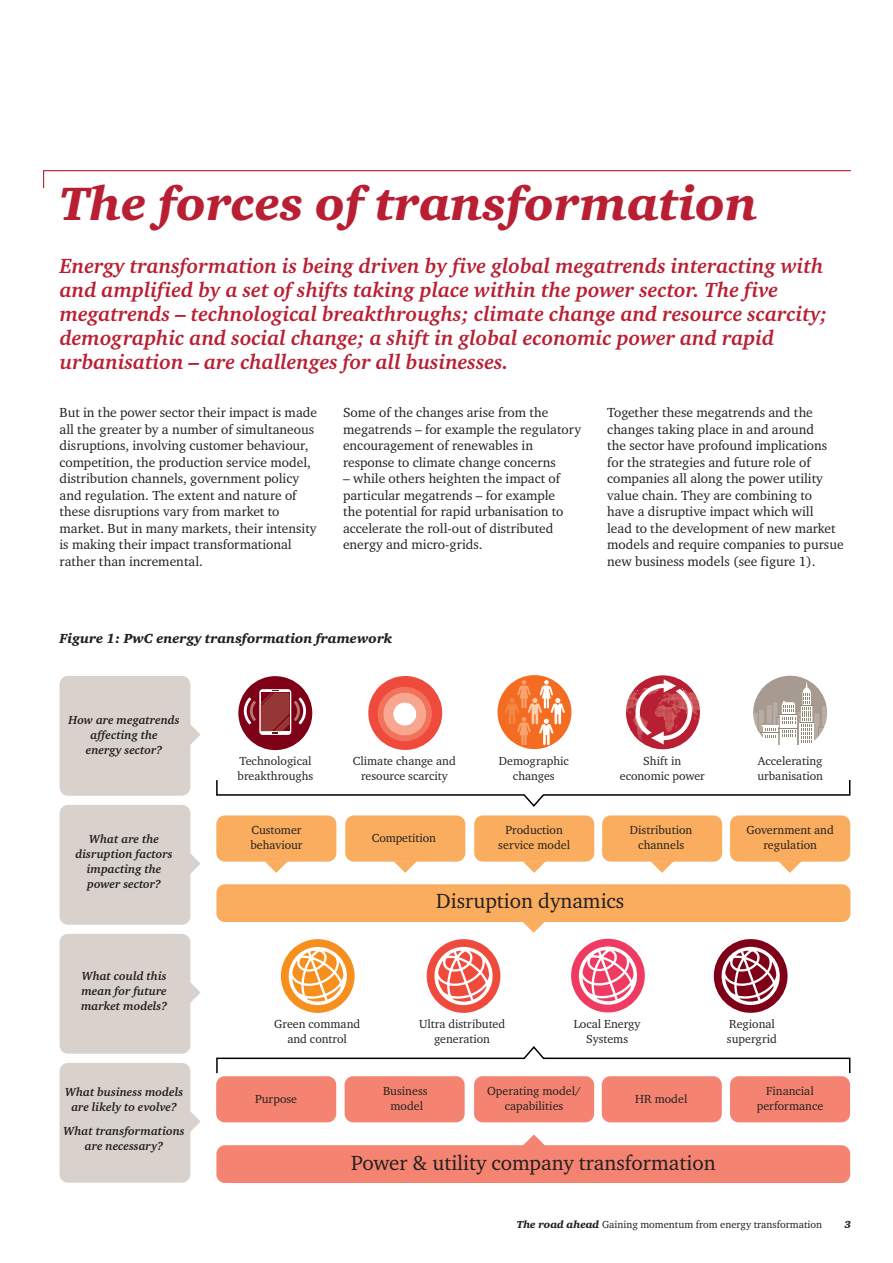
<style>
.page{position:relative;width:893px;height:1263px;background:#fff}
.page>*{position:absolute;margin:0;border:0;box-sizing:border-box;transform-origin:0 0}
.t1{font:48px "Charter ITC Blac Ital";color:#b91f33}
.t2{font:italic 700 21px/24px "Charter ITC";color:#b91f33}
.t3{font:21px "Charter ITC";color:#231f20}
.t4{font:13.5px/16.5px "Charter ITC";color:#231f20}
.t5{font:13.5px "Charter ITC Blac Ital";color:#231f20}
.t6{font:12px/15px "Charter ITC";color:#231f20;text-align:center}
.t7{font:italic 700 12px/15px "Charter ITC";color:#231f20;text-align:center}
.t8{font:10.5px "Charter ITC";color:#231f20}
.t9{font:10.5px "Charter ITC Blac Ital";color:#231f20}
.s1{font-family:"Charter ITC Blac Ital"}
</style>
<div class="page">
<svg style="left:523px;top:922px;width:22px;height:11px"></svg>
<div style="left:216px;top:884px;width:634px;height:38px;background:#faad5e;border-radius:9px"></div>
<div style="left:60px;top:676px;width:130px;height:120px;background:#d9d2cc;border-radius:9px"></div>
<svg style="left:43px;top:170px;width:808px;height:19px"></svg>
<div style="left:345px;top:815px;width:120px;height:47px;background:#faad5e;border-radius:9px"></div>
<svg style="left:394px;top:861px;width:23px;height:12px"></svg>
<div style="left:474px;top:815px;width:120px;height:47px;background:#faad5e;border-radius:9px"></div>
<svg style="left:523px;top:861px;width:23px;height:12px"></svg>
<div style="left:602px;top:815px;width:120px;height:47px;background:#faad5e;border-radius:9px"></div>
<svg style="left:651px;top:861px;width:23px;height:12px"></svg>
<div style="left:730px;top:815px;width:120px;height:47px;background:#faad5e;border-radius:9px"></div>
<svg style="left:778px;top:861px;width:24px;height:12px"></svg>
<svg style="left:523px;top:1134px;width:22px;height:11px"></svg>
<svg style="left:190px;top:723px;width:11px;height:23px"></svg>
<div style="left:216px;top:815px;width:120px;height:47px;background:#faad5e;border-radius:9px"></div>
<svg style="left:497px;top:675px;width:75px;height:75px"></svg>
<svg style="left:625px;top:675px;width:76px;height:75px"></svg>
<img style="left:637px;top:729px;width:34px;height:8px">
<img style="left:626px;top:710px;width:70px;height:1px">
<img style="left:626px;top:699px;width:73px;height:2px">
<svg style="left:753px;top:675px;width:75px;height:70px"></svg>
<svg style="left:368px;top:676px;width:75px;height:74px"></svg>
<div style="left:393px;top:703px;width:23px;height:22px;background:#fff;border-radius:50%"></div>
<svg style="left:238px;top:676px;width:75px;height:75px"></svg>
<div style="left:60px;top:805px;width:130px;height:120px;background:#d9d2cc;border-radius:9px"></div>
<svg style="left:190px;top:852px;width:11px;height:23px"></svg>
<div style="left:60px;top:934px;width:130px;height:120px;background:#d9d2cc;border-radius:9px"></div>
<svg style="left:190px;top:981px;width:11px;height:23px"></svg>
<div style="left:60px;top:1063px;width:130px;height:120px;background:#d9d2cc;border-radius:9px"></div>
<svg style="left:190px;top:1109px;width:11px;height:24px"></svg>
<svg style="left:281px;top:939px;width:74px;height:74px"></svg>
<svg style="left:571px;top:939px;width:74px;height:73px"></svg>
<svg style="left:427px;top:939px;width:73px;height:74px"></svg>
<svg style="left:714px;top:939px;width:73px;height:74px"></svg>
<svg style="left:216px;top:779px;width:635px;height:28px"></svg>
<svg style="left:216px;top:1046px;width:635px;height:28px"></svg>
<svg style="left:265px;top:861px;width:23px;height:12px"></svg>
<div style="left:345px;top:1076px;width:120px;height:46px;background:#f48471;border-radius:9px"></div>
<div style="left:474px;top:1076px;width:120px;height:46px;background:#f48471;border-radius:9px"></div>
<div style="left:602px;top:1076px;width:120px;height:46px;background:#f48471;border-radius:9px"></div>
<div style="left:730px;top:1076px;width:120px;height:46px;background:#f48471;border-radius:9px"></div>
<div style="left:216px;top:1076px;width:120px;height:46px;background:#f48471;border-radius:9px"></div>
<div style="left:216px;top:1145px;width:634px;height:38px;background:#f48471;border-radius:9px"></div>
<h1 class="t1" style="left:60px;top:175px;width:700px">The forces of transformation</h1>
<p class="t2" style="left:60px;top:254px;width:769px">Energy transformation is being driven by five global megatrends interacting with and amplified by a set of shifts taking place within the power sector. The five megatrends – technological breakthroughs; climate change and resource scarcity; demographic and social change; a shift in global economic power and rapid urbanisation – are challenges for all businesses.</p>
<p class="t4" style="left:60px;top:404px;width:259px">But in the power sector their impact is made all the greater by a number of simultaneous disruptions, involving customer behaviour, competition, the production service model, distribution channels, government policy and regulation. The extent and nature of these disruptions vary from market to market. But in many markets, their intensity is making their impact transformational rather than incremental.</p>
<p class="t4" style="left:343px;top:404px;width:240px">Some of the changes arise from the megatrends – for example the regulatory encouragement of renewables in response to climate change concerns</p>
<p class="t4" style="left:343px;top:470px;width:222px">– while others heighten the impact of particular megatrends – for example the potential for rapid urbanisation to accelerate the roll-out of distributed energy and micro-grids.</p>
<p class="t5" style="left:60px;top:630px;width:334px">Figure 1: PwC energy transformation framework</p>
<p class="t4" style="left:607px;top:404px;width:238px">Together these megatrends and the changes taking place in and around<br>the sector have profound implications for the strategies and future role of companies all along the power utility value chain. They are combining to<br>have a disruptive impact which will<br>lead to the development of new market models and require companies to pursue new business models (see figure 1).</p>
<p class="t7" style="left:69px;top:712px;width:113px">How are megatrends affecting the<br>energy sector?</p>
<p class="t6" style="left:238px;top:753px;width:77px;text-align:left">Technological breakthroughs</p>
<p class="t6" style="left:353px;top:753px;width:104px">Climate change and resource scarcity</p>
<p class="t6" style="left:499px;top:753px;width:71px">Demographic changes</p>
<p class="t6" style="left:620px;top:753px;width:87px">Shift in economic power</p>
<p class="t6" style="left:757px;top:753px;width:67px;text-align:left">Accelerating urbanisation</p>
<p class="t7" style="left:76px;top:832px;width:99px">What are the disruption factors impacting the power sector?</p>
<p class="t7" style="left:81px;top:969px;width:88px;text-align:justify">What could this mean for future market models?</p>
<p class="t7" style="left:65px;top:1085px;width:120px">What business models are likely to evolve?</p>
<p class="t7" style="left:64px;top:1124px;width:123px">What transformations are necessary?</p>
<p class="t6" style="left:250px;top:822px;width:54px;text-align:left">Customer behaviour</p>
<p class="t6" style="left:372px;top:830px;width:66px">Competition</p>
<p class="t6" style="left:498px;top:822px;width:73px">Production service model</p>
<p class="t6" style="left:630px;top:822px;width:64px">Distribution channels</p>
<p class="t6" style="left:746px;top:822px;width:89px">Government and regulation</p>
<h2 class="t3" style="left:436px;top:888px;width:189px">Disruption dynamics</h2>
<p class="t6" style="left:274px;top:1016px;width:88px">Green command and control</p>
<p class="t6" style="left:419px;top:1016px;width:88px">Ultra distributed generation</p>
<p class="t6" style="left:574px;top:1016px;width:68px">Local Energy<br>Systems</p>
<p class="t6" style="left:727px;top:1016px;width:52px;text-align:left">Regional supergrid</p>
<p class="t6" style="left:255px;top:1091px;width:44px">Purpose</p>
<p class="t6" style="left:383px;top:1083px;width:46px">Business model</p>
<p class="t6" style="left:487px;top:1083px;width:95px">Operating model/ capabilities</p>
<p class="t6" style="left:635px;top:1091px;width:54px">HR model</p>
<p class="t6" style="left:757px;top:1083px;width:68px">Financial performance</p>
<h2 class="t3" style="left:351px;top:1151px;width:366px">Power &amp; utility company transformation</h2>
<p class="t8" style="left:517px;top:1218px;width:307px"><span class="s1">The road ahead</span> Gaining momentum from energy transformation</p>
<p class="t9" style="left:845px;top:1218px;width:8px">3</p>
</div>
